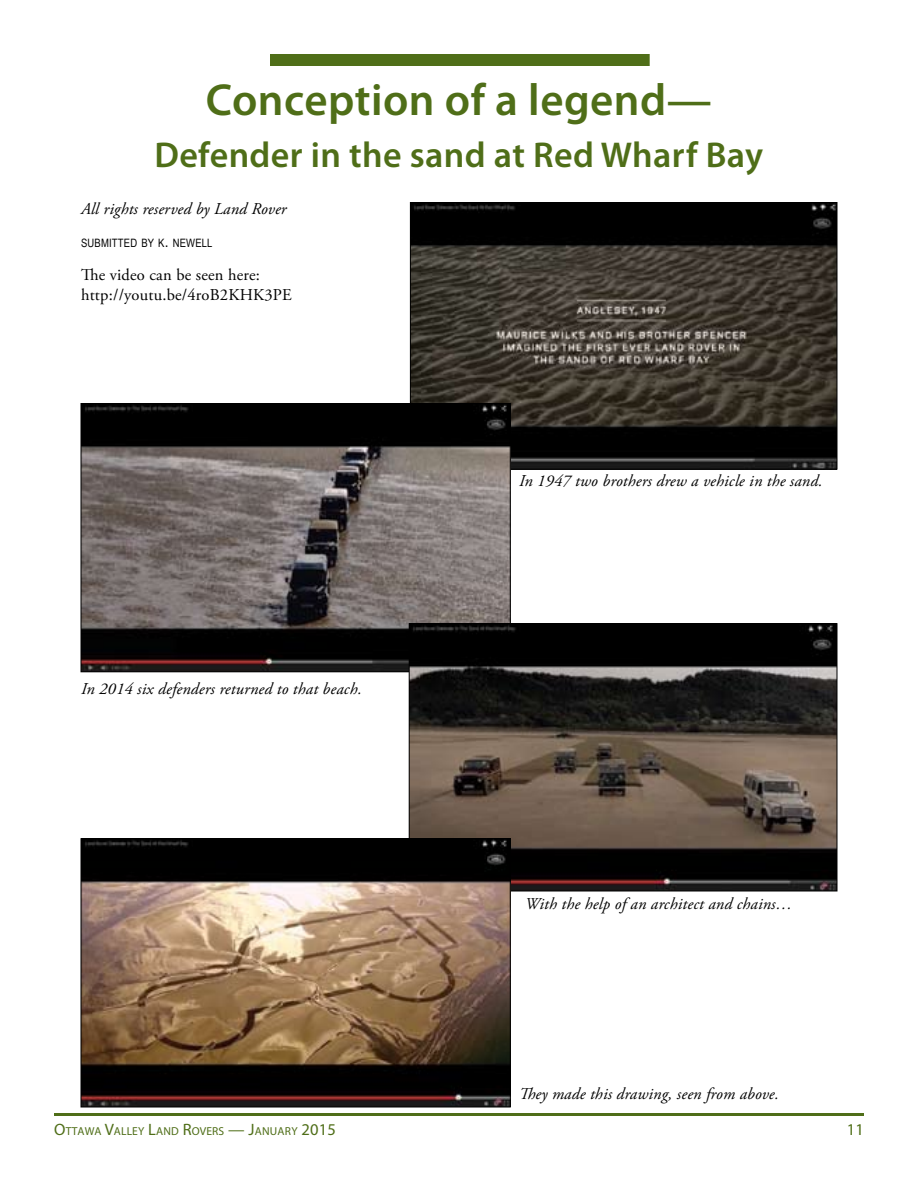
<style>
.page{position:relative;width:918px;height:1188px;background:#fff}
.page>*{position:absolute;margin:0;border:0;box-sizing:border-box;transform-origin:0 0}
.t1{font:600 45px "Myriad Pro";letter-spacing:.01em;color:#4f6e18}
.t2{font:600 36px "Myriad Pro";letter-spacing:.01em;color:#4f6e18}
.t3{font:italic 16.5px "Adobe Garamond Pro";letter-spacing:.01em;color:#000}
.t4{font:16.5px/19.5px "Adobe Garamond Pro";letter-spacing:.01em;color:#000}
.t5{font:16.5px "Myriad Pro";color:#4f6e18}
.t6{font:11.55px "Myriad Pro";letter-spacing:.015em;color:#4f6e18}
.t7{font:11.55px "Arial Narrow";letter-spacing:.015em;color:#000}
.s1{font-size:16.5px}
</style>
<div class="page">
<hr style="left:54px;top:1113px;width:810px;height:3px;background:#4f6e18">
<img style="left:412px;top:204px;width:423px;height:264px">
<div style="left:410px;top:202px;width:427px;height:268px;border:1px solid #000"></div>
<img style="left:83px;top:405px;width:426px;height:265px">
<div style="left:81px;top:403px;width:430px;height:269px;border:1px solid #000"></div>
<img style="left:411px;top:625px;width:424px;height:264px">
<div style="left:409px;top:623px;width:428px;height:268px;border:1px solid #000"></div>
<img style="left:83px;top:840px;width:426px;height:265px">
<div style="left:81px;top:838px;width:430px;height:269px;border:1px solid #000"></div>
<div style="left:270px;top:54px;width:380px;height:12px;background:#4f6e18"></div>
<h1 class="t1" style="left:206px;top:71px;width:507px">Conception of a legend—</h1>
<h2 class="t2" style="left:154px;top:132px;width:610px">Defender in the sand at Red Wharf Bay</h2>
<p class="t3" style="left:81px;top:199px;width:207px">All rights reserved by Land Rover</p>
<p class="t7" style="left:81px;top:237px;width:133px">SUBMITTED BY K<span class="s1">.</span> NEWELL</p>
<p class="t4" style="left:81px;top:266px;width:212px">The video can be seen here: http://youtu.be/4roB2KHK3PE</p>
<p class="t3" style="left:81px;top:679px;width:282px">In 2014 six defenders returned to that beach.</p>
<p class="t3" style="left:519px;top:471px;width:305px">In 1947 two brothers drew a vehicle in the sand.</p>
<p class="t3" style="left:525px;top:894px;width:269px">With the help of an architect and chains…</p>
<p class="t3" style="left:519px;top:1084px;width:262px">They made this drawing, seen from above.</p>
<p class="t6" style="left:54px;top:1124px;width:283px"><span class="s1">O</span>TTAWA <span class="s1">V</span>ALLEY <span class="s1">L</span>AND <span class="s1">R</span>OVERS <span class="s1">— J</span>ANUARY <span class="s1">2015</span></p>
<p class="t5" style="left:847px;top:1120px;width:19px">11</p>
</div>
